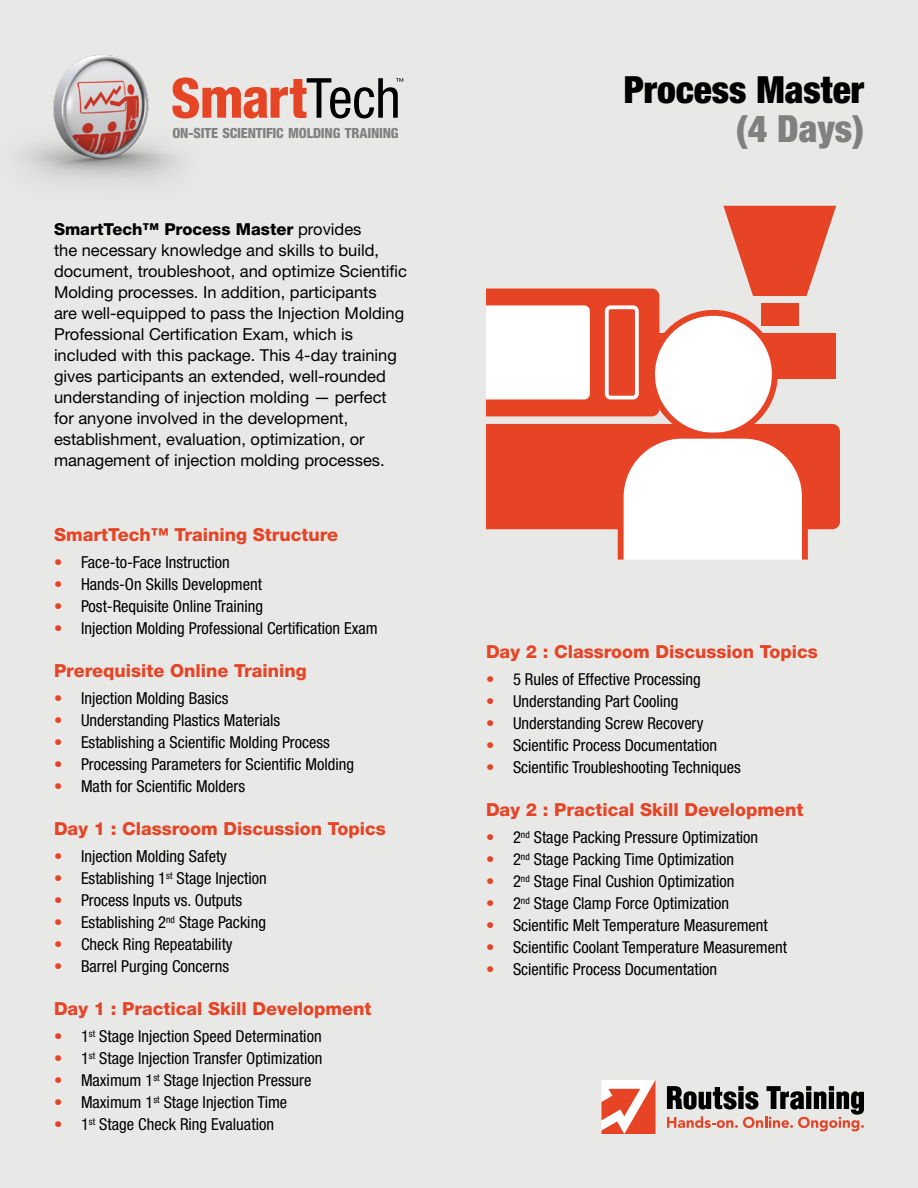
<style>
.page{position:relative;width:918px;height:1188px;background:#e8e8e7}
.page>*{position:absolute;margin:0;border:0;box-sizing:border-box;transform-origin:0 0}
.t1{font:900 condensed 37.5px "Helvetica Neue LT Std";color:#000}
.t2{font:900 condensed 37.5px "Helvetica Neue LT Std";color:#808080}
.t3{font:800 18px "Helvetica Neue LT Std";color:#e64425}
.t4{font:condensed 16.5px "Helvetica Neue LT Std";color:#000}
.t5{font:16.5px/21px "Helvetica Neue LT Std";color:#000}
.t6{font:800 condensed 13.95px "Helvetica Neue LT Std";letter-spacing:-.015em;color:#808080}
.s1{font-weight:800}
.s2{color:#e64425}
</style>
<div class="page">
<div style="left:656px;top:334px;width:180px;height:45px;background:#e74325"></div>
<svg style="left:723px;top:206px;width:113px;height:90px"></svg>
<div style="left:761px;top:304px;width:38px;height:22px;background:#e74325"></div>
<svg style="left:486px;top:289px;width:173px;height:127px;background:#f29d8d"></svg>
<div style="left:605px;top:305px;width:34px;height:94px;border:4px solid #fff;border-radius:4px"></div>
<div style="left:652px;top:313px;width:123px;height:123px;background:#fff;border-radius:50%"></div>
<div style="left:649px;top:310px;width:129px;height:129px;border:6px solid #e74325;border-radius:50%"></div>
<svg style="left:486px;top:424px;width:354px;height:136px;background:#f1a496"></svg>
<svg style="left:250px;top:78px;width:153px;height:40px"></svg>
<img style="left:21px;top:55px;width:229px;height:129px">
<svg style="left:602px;top:1080px;width:54px;height:54px;background:#ef907e"></svg>
<svg style="left:667px;top:1086px;width:197px;height:45px"></svg>
<p class="t6" style="left:172px;top:124px;width:228px">ON-SITE SCIENTIFIC MOLDING TRAINING</p>
<p class="t5" style="left:54px;top:218px;width:354px"><span class="s1">SmartTech™ Process Master</span> provides<br>the necessary knowledge and skills to build, document, troubleshoot, and optimize Scientific Molding processes. In addition, participants<br>are well-equipped to pass the Injection Molding Professional Certification Exam, which is included with this package. This 4-day training gives participants an extended, well-rounded understanding of injection molding — perfect for anyone involved in the development, establishment, evaluation, optimization, or management of injection molding processes.</p>
<p class="t3" style="left:54px;top:524px;width:286px">SmartTech™ Training Structure</p>
<p class="t4" style="left:54px;top:553px;width:177px"><span class="s2">•</span> Face-to-Face Instruction</p>
<p class="t4" style="left:54px;top:575px;width:210px"><span class="s2">•</span> Hands-On Skills Development</p>
<p class="t4" style="left:54px;top:597px;width:211px"><span class="s2">•</span> Post-Requisite Online Training</p>
<p class="t4" style="left:54px;top:619px;width:325px"><span class="s2">•</span> Injection Molding Professional Certification Exam</p>
<p class="t3" style="left:54px;top:660px;width:254px">Prerequisite Online Training</p>
<p class="t4" style="left:54px;top:689px;width:176px"><span class="s2">•</span> Injection Molding Basics</p>
<p class="t4" style="left:54px;top:711px;width:228px"><span class="s2">•</span> Understanding Plastics Materials</p>
<p class="t4" style="left:54px;top:733px;width:277px"><span class="s2">•</span> Establishing a Scientific Molding Process</p>
<p class="t4" style="left:54px;top:755px;width:302px"><span class="s2">•</span> Processing Parameters for Scientific Molding</p>
<p class="t4" style="left:54px;top:777px;width:193px"><span class="s2">•</span> Math for Scientific Molders</p>
<p class="t3" style="left:54px;top:818px;width:333px">Day 1 : Classroom Discussion Topics</p>
<p class="t4" style="left:54px;top:847px;width:174px"><span class="s2">•</span> Injection Molding Safety</p>
<p class="t4" style="left:54px;top:869px;width:214px"><span class="s2">•</span> Establishing 1<sup>st</sup> Stage Injection</p>
<p class="t4" style="left:54px;top:891px;width:190px"><span class="s2">•</span> Process Inputs vs. Outputs</p>
<p class="t4" style="left:54px;top:913px;width:213px"><span class="s2">•</span> Establishing 2<sup>nd</sup> Stage Packing</p>
<p class="t4" style="left:54px;top:935px;width:180px"><span class="s2">•</span> Check Ring Repeatability</p>
<p class="t4" style="left:54px;top:957px;width:177px"><span class="s2">•</span> Barrel Purging Concerns</p>
<p class="t3" style="left:54px;top:998px;width:319px">Day 1 : Practical Skill Development</p>
<p class="t4" style="left:54px;top:1027px;width:269px"><span class="s2">•</span> 1<sup>st</sup> Stage Injection Speed Determination</p>
<p class="t4" style="left:54px;top:1049px;width:270px"><span class="s2">•</span> 1<sup>st</sup> Stage Injection Transfer Optimization</p>
<p class="t4" style="left:54px;top:1071px;width:259px"><span class="s2">•</span> Maximum 1<sup>st</sup> Stage Injection Pressure</p>
<p class="t4" style="left:54px;top:1093px;width:235px"><span class="s2">•</span> Maximum 1<sup>st</sup> Stage Injection Time</p>
<p class="t4" style="left:54px;top:1115px;width:222px"><span class="s2">•</span> 1<sup>st</sup> Stage Check Ring Evaluation</p>
<h1 class="t1" style="left:624px;top:66px;width:242px">Process Master</h1>
<h1 class="t2" style="left:736px;top:105px;width:129px">(4 Days)</h1>
<p class="t3" style="left:486px;top:641px;width:333px">Day 2 : Classroom Discussion Topics</p>
<p class="t4" style="left:486px;top:670px;width:216px"><span class="s2">•</span> 5 Rules of Effective Processing</p>
<p class="t4" style="left:486px;top:692px;width:194px"><span class="s2">•</span> Understanding Part Cooling</p>
<p class="t4" style="left:486px;top:714px;width:219px"><span class="s2">•</span> Understanding Screw Recovery</p>
<p class="t4" style="left:486px;top:736px;width:233px"><span class="s2">•</span> Scientific Process Documentation</p>
<p class="t4" style="left:486px;top:758px;width:256px"><span class="s2">•</span> Scientific Troubleshooting Techniques</p>
<p class="t3" style="left:486px;top:799px;width:319px">Day 2 : Practical Skill Development</p>
<p class="t4" style="left:486px;top:828px;width:274px"><span class="s2">•</span> 2<sup>nd</sup> Stage Packing Pressure Optimization</p>
<p class="t4" style="left:486px;top:850px;width:250px"><span class="s2">•</span> 2<sup>nd</sup> Stage Packing Time Optimization</p>
<p class="t4" style="left:486px;top:872px;width:250px"><span class="s2">•</span> 2<sup>nd</sup> Stage Final Cushion Optimization</p>
<p class="t4" style="left:486px;top:894px;width:245px"><span class="s2">•</span> 2<sup>nd</sup> Stage Clamp Force Optimization</p>
<p class="t4" style="left:486px;top:916px;width:283px"><span class="s2">•</span> Scientific Melt Temperature Measurement</p>
<p class="t4" style="left:486px;top:938px;width:303px"><span class="s2">•</span> Scientific Coolant Temperature Measurement</p>
<p class="t4" style="left:486px;top:960px;width:233px"><span class="s2">•</span> Scientific Process Documentation</p>
</div>
